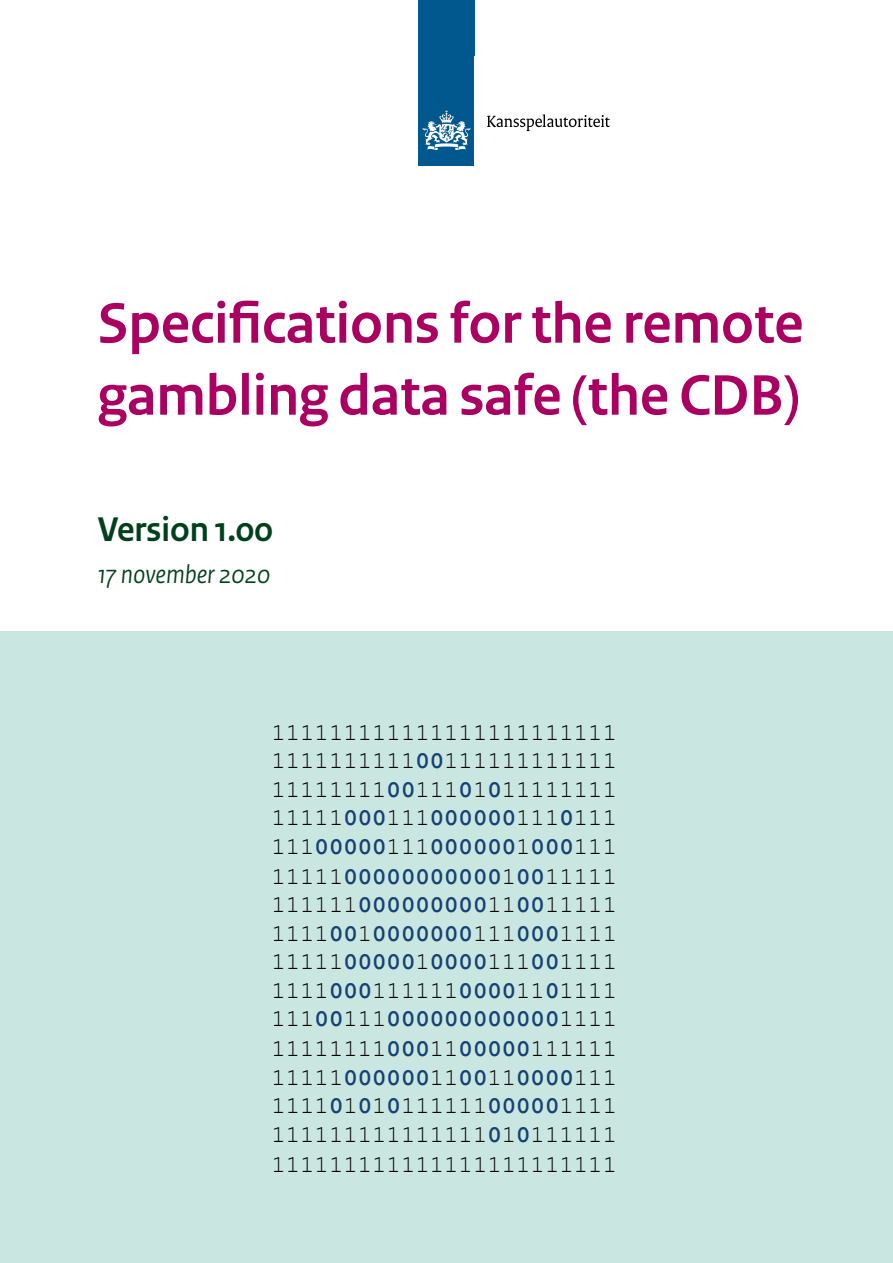
<style>
.page{position:relative;width:893px;height:1263px;background:#fff}
.page>*{position:absolute;margin:0;border:0;box-sizing:border-box;transform-origin:0 0}
.titel_h1{font:700 60px/72px "Rijksoverheid Sans Heading";color:#a90061}
._15a_tabel{font:700 36px "Rijksoverheid Sans Heading";color:#00401c}
._15a_tabel-2{font:italic 27px "Rijksoverheid Sans Heading";color:#00401c}
.t1{font:24px/28.8px "Courier New";color:#000;text-align:justify}
.s1{font-weight:700;color:#154273}
</style>
<div class="page">
<div style="left:419px;top:0;width:55px;height:166px;background:#00588e"></div>
<svg style="left:423px;top:110px;width:47px;height:40px"></svg>
<svg style="left:487px;top:114px;width:123px;height:17px"></svg>
<div style="left:0;top:631px;width:893px;height:632px;background:#cae6e1"></div>
<h1 class="titel_h1" style="left:98px;top:288px;width:707px">Specifications for the remote gambling data safe (the CDB)</h1>
<p class="_15a_tabel" style="left:98px;top:509px;width:177px">Version 1.00</p>
<p class="_15a_tabel-2" style="left:98px;top:559px;width:174px">17 november 2020</p>
<p class="t1" style="left:271px;top:717px;width:347px">111111111111111111111111<br>1111111111<span class="s1">00</span>111111111111<br>11111111<span class="s1">00</span>111<span class="s1">0</span>1<span class="s1">0</span>11111111<br>11111<span class="s1">000</span>111<span class="s1">000000</span>111<span class="s1">0</span>111<br>111<span class="s1">00000</span>111<span class="s1">000000</span>1<span class="s1">000</span>111<br>11111<span class="s1">00000000000</span>1<span class="s1">00</span>11111<br>111111<span class="s1">000000000</span>11<span class="s1">00</span>11111<br>1111<span class="s1">00</span>1<span class="s1">0000000</span>111<span class="s1">000</span>1111<br>11111<span class="s1">00000</span>1<span class="s1">0000</span>111<span class="s1">00</span>1111<br>1111<span class="s1">000</span>111111<span class="s1">0000</span>11<span class="s1">0</span>1111<br>111<span class="s1">00</span>111<span class="s1">000000000000</span>1111<br>11111111<span class="s1">000</span>11<span class="s1">00000</span>111111<br>11111<span class="s1">000000</span>11<span class="s1">00</span>11<span class="s1">0000</span>111<br>1111<span class="s1">0</span>1<span class="s1">0</span>1<span class="s1">0</span>111111<span class="s1">00000</span>1111<br>111111111111111<span class="s1">0</span>1<span class="s1">0</span>111111<br>111111111111111111111111</p>
</div>
